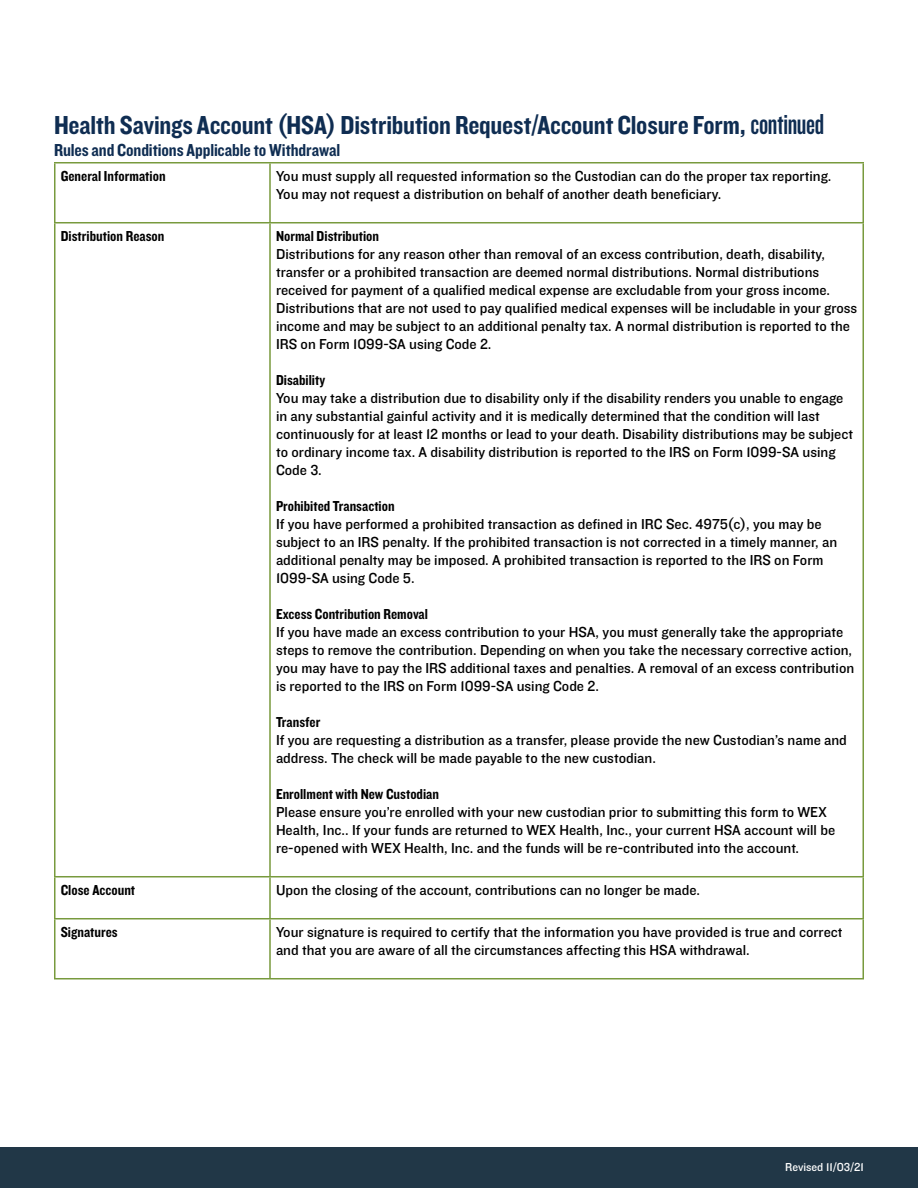
<style>
.page{position:relative;width:918px;height:1188px;background:#fff}
.page>*{position:absolute;margin:0;border:0;box-sizing:border-box;transform-origin:0 0}
.t1{font:27px "Knockout 50 Welterweight";letter-spacing:-.01em;color:#0f2d52}
.t2{font:18px "Knockout 50 Welterweight";letter-spacing:-.005em;color:#0f2d52}
.t3{font:15px/18px "Knockout 31 Junior Middlewt";color:#000}
.t4{font:15px "Knockout 50 Welterweight";color:#000}
.t5{font:12px "Knockout 31 Junior Middlewt";color:#fff}
.s1{font-size:30px}
.s2{font-family:"Knockout 48 Featherweight";font-size:30px}
</style>
<div class="page">
<hr style="left:54px;top:163px;width:2px;height:59px;background:#789a3d">
<hr style="left:54px;top:162px;width:216px;height:2px;background:#789a3d">
<hr style="left:270px;top:162px;width:594px;height:2px;background:#789a3d">
<hr style="left:269px;top:163px;width:2px;height:59px;background:#789a3d">
<hr style="left:862px;top:163px;width:2px;height:59px;background:#789a3d">
<hr style="left:54px;top:223px;width:2px;height:653px;background:#789a3d">
<hr style="left:54px;top:222px;width:216px;height:1px;background:#789a3d">
<hr style="left:269px;top:223px;width:2px;height:653px;background:#789a3d">
<hr style="left:270px;top:222px;width:594px;height:1px;background:#789a3d">
<hr style="left:862px;top:223px;width:2px;height:653px;background:#789a3d">
<hr style="left:54px;top:877px;width:2px;height:41px;background:#789a3d">
<hr style="left:54px;top:919px;width:2px;height:59px;background:#789a3d">
<hr style="left:54px;top:876px;width:216px;height:1px;background:#789a3d">
<hr style="left:270px;top:876px;width:594px;height:1px;background:#789a3d">
<hr style="left:269px;top:877px;width:2px;height:41px;background:#789a3d">
<hr style="left:862px;top:877px;width:2px;height:41px;background:#789a3d">
<hr style="left:269px;top:919px;width:2px;height:59px;background:#789a3d">
<hr style="left:862px;top:919px;width:2px;height:59px;background:#789a3d">
<hr style="left:54px;top:918px;width:216px;height:1px;background:#789a3d">
<hr style="left:270px;top:918px;width:594px;height:1px;background:#789a3d">
<hr style="left:54px;top:978px;width:216px;height:1px;background:#789a3d">
<hr style="left:270px;top:978px;width:594px;height:1px;background:#789a3d">
<div style="left:0;top:1148px;width:918px;height:40px;background:#213747"></div>
<h1 class="t1" style="left:54px;top:107px;width:772px">Health Savings Account (HSA) Distribution Request/Account Closure Form<span class="s1">,</span> <span class="s2">continued</span></h1>
<p class="t2" style="left:54px;top:138px;width:288px">Rules and Conditions Applicable to Withdrawal</p>
<p class="t4" style="left:61px;top:166px;width:106px">General Information</p>
<p class="t3" style="left:276px;top:166px;width:557px">You must supply all requested information so the Custodian can do the proper tax reporting.<br>You may not request a distribution on behalf of another death beneficiary.</p>
<p class="t4" style="left:61px;top:226px;width:105px">Distribution Reason</p>
<p class="t4" style="left:276px;top:226px;width:105px">Normal Distribution</p>
<p class="t3" style="left:276px;top:244px;width:583px">Distributions for any reason other than removal of an excess contribution, death, disability, transfer or a prohibited transaction are deemed normal distributions. Normal distributions received for payment of a qualified medical expense are excludable from your gross income.<br>Distributions that are not used to pay qualified medical expenses will be includable in your gross income and may be subject to an additional penalty tax. A normal distribution is reported to the IRS on Form 1099-SA using Code 2.</p>
<p class="t4" style="left:276px;top:370px;width:51px">Disability</p>
<p class="t3" style="left:276px;top:388px;width:579px">You may take a distribution due to disability only if the disability renders you unable to engage in any substantial gainful activity and it is medically determined that the condition will last continuously for at least 12 months or lead to your death. Disability distributions may be subject to ordinary income tax. A disability distribution is reported to the IRS on Form 1099-SA using Code 3.</p>
<p class="t4" style="left:276px;top:496px;width:120px">Prohibited Transaction</p>
<p class="t3" style="left:276px;top:514px;width:563px">If you have performed a prohibited transaction as defined in IRC Sec. 4975(c), you may be subject to an IRS penalty. If the prohibited transaction is not corrected in a timely manner, an additional penalty may be imposed. A prohibited transaction is reported to the IRS on Form 1099-SA using Code 5.</p>
<p class="t4" style="left:276px;top:604px;width:154px">Excess Contribution Removal</p>
<p class="t3" style="left:276px;top:622px;width:580px">If you have made an excess contribution to your HSA, you must generally take the appropriate steps to remove the contribution. Depending on when you take the necessary corrective action, you may have to pay the IRS additional taxes and penalties. A removal of an excess contribution is reported to the IRS on Form 1099-SA using Code 2.</p>
<p class="t4" style="left:276px;top:712px;width:46px">Transfer</p>
<p class="t3" style="left:276px;top:730px;width:572px">If you are requesting a distribution as a transfer, please provide the new Custodian’s name and address. The check will be made payable to the new custodian.</p>
<p class="t4" style="left:276px;top:784px;width:165px">Enrollment with New Custodian</p>
<p class="t3" style="left:276px;top:802px;width:561px">Please ensure you’re enrolled with your new custodian prior to submitting this form to WEX<br>Health, Inc.. If your funds are returned to WEX Health, Inc., your current HSA account will be re-opened with WEX Health, Inc. and the funds will be re-contributed into the account.</p>
<p class="t4" style="left:61px;top:880px;width:76px">Close Account</p>
<p class="t3" style="left:276px;top:880px;width:426px">Upon the closing of the account, contributions can no longer be made.</p>
<p class="t4" style="left:61px;top:922px;width:58px">Signatures</p>
<p class="t3" style="left:276px;top:922px;width:568px">Your signature is required to certify that the information you have provided is true and correct and that you are aware of all the circumstances affecting this HSA withdrawal.</p>
<p class="t5" style="left:785px;top:1158px;width:80px">Revised 11/03/21</p>
</div>
